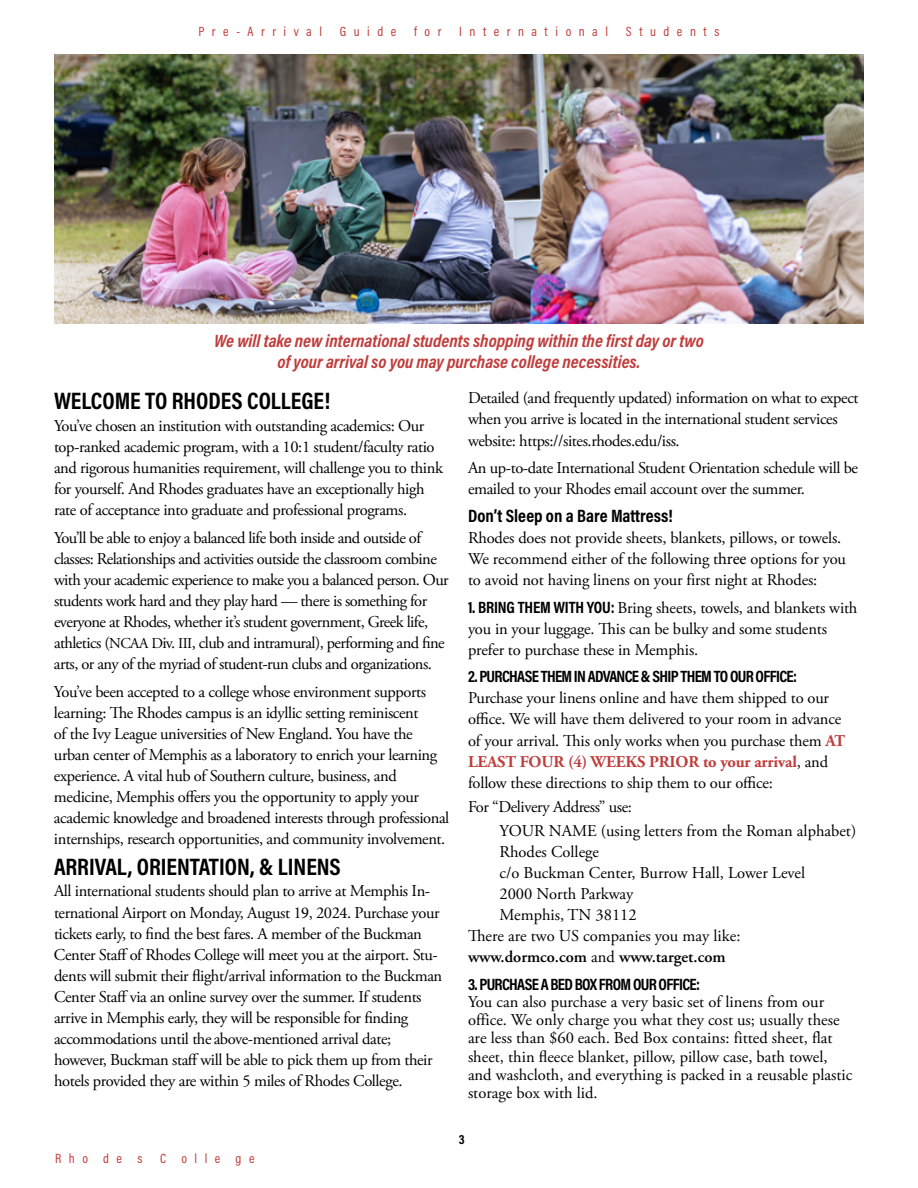
<style>
.page{position:relative;width:918px;height:1188px;background:#fff}
.page>*{position:absolute;margin:0;border:0;box-sizing:border-box;transform-origin:0 0}
.t1{font:700 24px "Acumin Pro Cond";color:#000}
.t2{font:italic 700 18px/21px "Acumin Pro Cond";color:#c03d3c;text-align:center}
.t3{font:700 18px "Acumin Pro Cond";color:#000}
.t4{font:16.5px/21px "Adobe Garamond Pro";letter-spacing:-.025em;color:#000}
.t5{font:16.5px/18.1px "Adobe Garamond Pro";color:#000}
.t6{font:700 16.5px "Acumin Pro Cond";letter-spacing:-.045em;color:#000}
.t7{font:600 16.5px "Adobe Garamond Pro";color:#000}
.t8{font:13.5px "Acumin Pro Cond";letter-spacing:.56em;color:#c03d3c}
.t9{font:700 13.5px "Acumin Pro Cond";color:#000}
.s1{font-size:15px}
.s2{font-family:"Minion Pro"}
.s3{font-family:"Acumin Pro Cond";font-weight:700}
.s4{font-weight:700;color:#c03d3c}
.s5{font-weight:400}
</style>
<div class="page">
<img style="left:54px;top:54px;width:810px;height:270px">
<p class="t8" style="left:198px;top:22px;width:125px">Pre-Arrival</p>
<p class="t8" style="left:340px;top:22px;width:58px">Guide</p>
<p class="t8" style="left:414px;top:22px;width:29px">for</p>
<p class="t8" style="left:459px;top:22px;width:150px">International</p>
<p class="t8" style="left:626px;top:22px;width:95px">Students</p>
<p class="t2" style="left:214px;top:330px;width:491px">We will take new international students shopping within the first day or two of your arrival so you may purchase college necessities.</p>
<h1 class="t1" style="left:54px;top:385px;width:278px">WELCOME TO RHODES COLLEGE!</h1>
<p class="t4" style="left:54px;top:416px;width:391px">You’ve chosen an institution with outstanding academics: Our top-ranked academic program, with a 10:1 student/faculty ratio and rigorous humanities requirement, will challenge you to think for yourself. And Rhodes graduates have an exceptionally high rate of acceptance into graduate and professional programs.</p>
<p class="t4" style="left:54px;top:528px;width:396px">You’ll be able to enjoy a balanced life both inside and outside of classes: Relationships and activities outside the classroom combine with your academic experience to make you a balanced person. Our students work hard and they play hard — there is something for everyone at Rhodes, whether it’s student government, Greek life, athletics (<span class="s1">NCAA D</span>iv. <span class="s1">III</span>, club and intramural), performing and fine arts, or any of the myriad of student-run clubs and organizations.</p>
<p class="t4" style="left:54px;top:681px;width:397px">You’ve been accepted to a college whose environment supports learning: The Rhodes campus is an idyllic setting reminiscent<br>of the Ivy League universities of New England. You have the urban center of Memphis as a laboratory to enrich your learning experience. A vital hub of Southern culture, business, and medicine, Memphis offers you the opportunity to apply your academic knowledge and broadened interests through professional internships, research opportunities, and community involvement.</p>
<h1 class="t1" style="left:54px;top:850px;width:288px">ARRIVAL, ORIENTATION, &amp; LINENS</h1>
<p class="t4" style="left:54px;top:881px;width:390px">All international students should plan to arrive at Memphis In&shy;ternational Airport on Monday, August 1<span class="s2">9</span>, 202<span class="s2">4</span>. Purchase your tickets early, to find the best fares. A member of the Buckman Center Staff of Rhodes College will meet you at the airport. Stu&shy;dents will submit their flight/arrival information to the Buckman Center Staff via an online survey over the summer. If students arrive in Memphis early, they will be responsible for finding accommodations until the above-mentioned arrival date; however, Buckman staff will be able to pick them up from their hotels provided they are within 5 miles of Rhodes College.</p>
<p class="t4" style="left:468px;top:388px;width:392px">Detailed (and frequently updated) information on what to expect when you arrive is located in the international student services website: https://sites.rhodes.edu/iss.</p>
<p class="t4" style="left:468px;top:458px;width:392px">An up-to-date International Student Orientation schedule will be emailed to your Rhodes email account over the summer.</p>
<p class="t3" style="left:468px;top:504px;width:206px">Don’t Sleep on a Bare Mattress!</p>
<p class="t4" style="left:468px;top:527px;width:380px">Rhodes does not provide sheets, blankets, pillows, or towels.<br>We recommend either of the following t<span class="s2">hree</span> options for you to avoid not having linens on your first night at Rhodes:</p>
<p class="t4" style="left:468px;top:598px;width:391px"><span class="s3">1. BRING THEM WITH YOU:</span> Bring sheets, towels, and blankets with you in your luggage. This can be bulky and some students prefer to purchase these in Memphis.</p>
<p class="t6" style="left:468px;top:666px;width:331px">2. PURCHASE THEM IN ADVANCE &amp; SHIP THEM TO OUR OFFICE:</p>
<p class="t4" style="left:468px;top:688px;width:379px">Purchase your linens online and have them shipped to our office. We will have them delivered to your room in advance of your arrival. This only works when you purchase them <span class="s4">AT LEAST FOUR (4) WEEKS PRIOR to your arrival</span>, and follow these directions to ship them to our office:</p>
<p class="t5" style="left:499px;top:795px;width:358px;line-height:24.3px;text-indent:-31px">For “Delivery Address” use:<br>YOUR NAME (using letters from the Roman alphabet)</p>
<p class="t5" style="left:499px;top:844px;width:101px">Rhodes College</p>
<p class="t5" style="left:499px;top:865px;width:307px">c/o Buckman Center, Burrow Hall, Lower Level</p>
<p class="t5" style="left:499px;top:886px;width:136px">2000 North Parkway</p>
<p class="t5" style="left:499px;top:907px;width:139px">Memphis, TN 38112</p>
<p class="t5" style="left:468px;top:928px;width:274px">There are two US companies you may like:</p>
<p class="t7" style="left:468px;top:948px;width:259px">www.dormco.com <span class="s5">and</span> www.target.com</p>
<p class="t6" style="left:468px;top:973px;width:234px">3. PURCHASE A BED BOX FROM OUR OFFICE:</p>
<p class="t5" style="left:468px;top:993px;width:386px">You can also purchase a very basic set of linens from our office. We only charge you what they cost us; usually these are less than $60 each<span class="s2">.</span> Bed Box contains: fitted sheet, flat sheet, thin fleece blanket, pillow, pillow case, bath towel, and washcloth, and everything is packed in a reusable plastic storage box with lid.</p>
<p class="t8" style="left:55px;top:1150px;width:89px">Rho de s</p>
<p class="t8" style="left:160px;top:1150px;width:96px">C olle ge</p>
<p class="t9" style="left:459px;top:1130px;width:7px">3</p>
</div>
